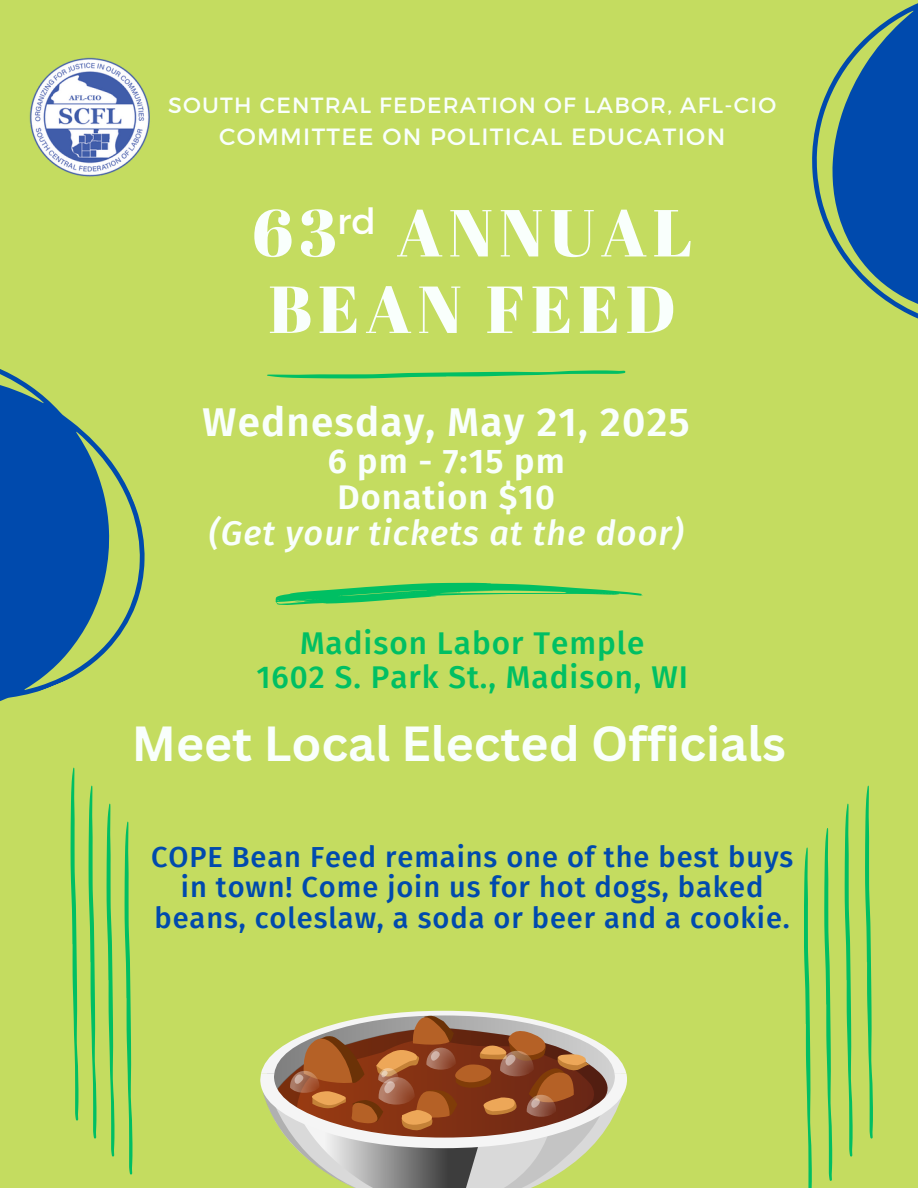
<style>
.page{position:relative;width:918px;height:1188px;background:#c4dc60}
.page>*{position:absolute;margin:0;border:0;box-sizing:border-box;transform-origin:0 0}
.t1{font:66.3px/76.5px "Abril Fatface";letter-spacing:.09em;color:#f9fffc}
.t2{font:700 48px "Canva Sans";color:#f9fffc}
.t3{font:600 40.35px "Fira Sans";letter-spacing:.03em;color:#f9fffc}
.t4{font:36px "Montserrat";color:#fff}
.t5{font:italic 500 34.35px/36px "Fira Sans";letter-spacing:.03em;color:#f9fffc;text-align:center}
.t6{font:500 31.5px/33.8px "Fira Sans";letter-spacing:.03em;color:#00bf63;text-align:center}
.t7{font:500 28.95px/30.3px "Fira Sans";letter-spacing:.03em;color:#004aad;text-align:center}
.t8{font:23.55px "Montserrat";letter-spacing:.055em;color:#f9fffc}
.t9{font:22.05px "Montserrat";letter-spacing:.055em;color:#f9fffc}
.s1{font-weight:600;font-style:normal}
</style>
<div class="page">
<svg style="left:260px;top:1011px;width:367px;height:177px"></svg>
<img style="left:29px;top:57px;width:121px;height:120px">
<svg style="left:71px;top:771px;width:8px;height:350px"></svg>
<svg style="left:267px;top:370px;width:358px;height:8px"></svg>
<svg style="left:275px;top:583px;width:367px;height:22px"></svg>
<svg style="left:89px;top:786px;width:8px;height:353px"></svg>
<svg style="left:107px;top:804px;width:8px;height:353px"></svg>
<svg style="left:125px;top:822px;width:8px;height:353px"></svg>
<svg style="left:865px;top:786px;width:8px;height:353px"></svg>
<svg style="left:845px;top:804px;width:8px;height:353px"></svg>
<svg style="left:824px;top:828px;width:8px;height:353px"></svg>
<svg style="left:804px;top:847px;width:8px;height:341px"></svg>
<svg style="left:812px;top:3px;width:106px;height:316px"></svg>
<svg style="left:0;top:369px;width:145px;height:402px"></svg>
<p class="t9" style="left:168px;top:91px;width:610px">SOUTH CENTRAL FEDERATION OF LABOR, AFL-CIO</p>
<p class="t8" style="left:219px;top:121px;width:508px">COMMITTEE ON POLITICAL EDUCATION</p>
<p class="t4" style="left:337px;top:198px;width:40px">rd</p>
<p class="t1" style="left:252px;top:193px;width:442px">63 ANNUAL<br>BEAN FEED</p>
<h1 class="t3" style="left:203px;top:398px;width:489px">Wednesday, May 21, 2025</h1>
<h1 class="t5" style="left:209px;top:444px;width:476px"><span class="s1">6 pm - 7:15 pm<br>Donation $10<br></span>(Get your tickets at the door)</h1>
<h4 class="t6" style="left:256px;top:627px;width:433px">Madison Labor Temple<br>1602 S. Park St., Madison, WI</h4>
<p class="t2" style="left:132px;top:709px;width:656px">Meet Local Elected Officials</p>
<p class="t7" style="left:151px;top:842px;width:644px">COPE Bean Feed remains one of the best buys in town! Come join us for hot dogs, baked beans, coleslaw, a soda or beer and a cookie.</p>
</div>
